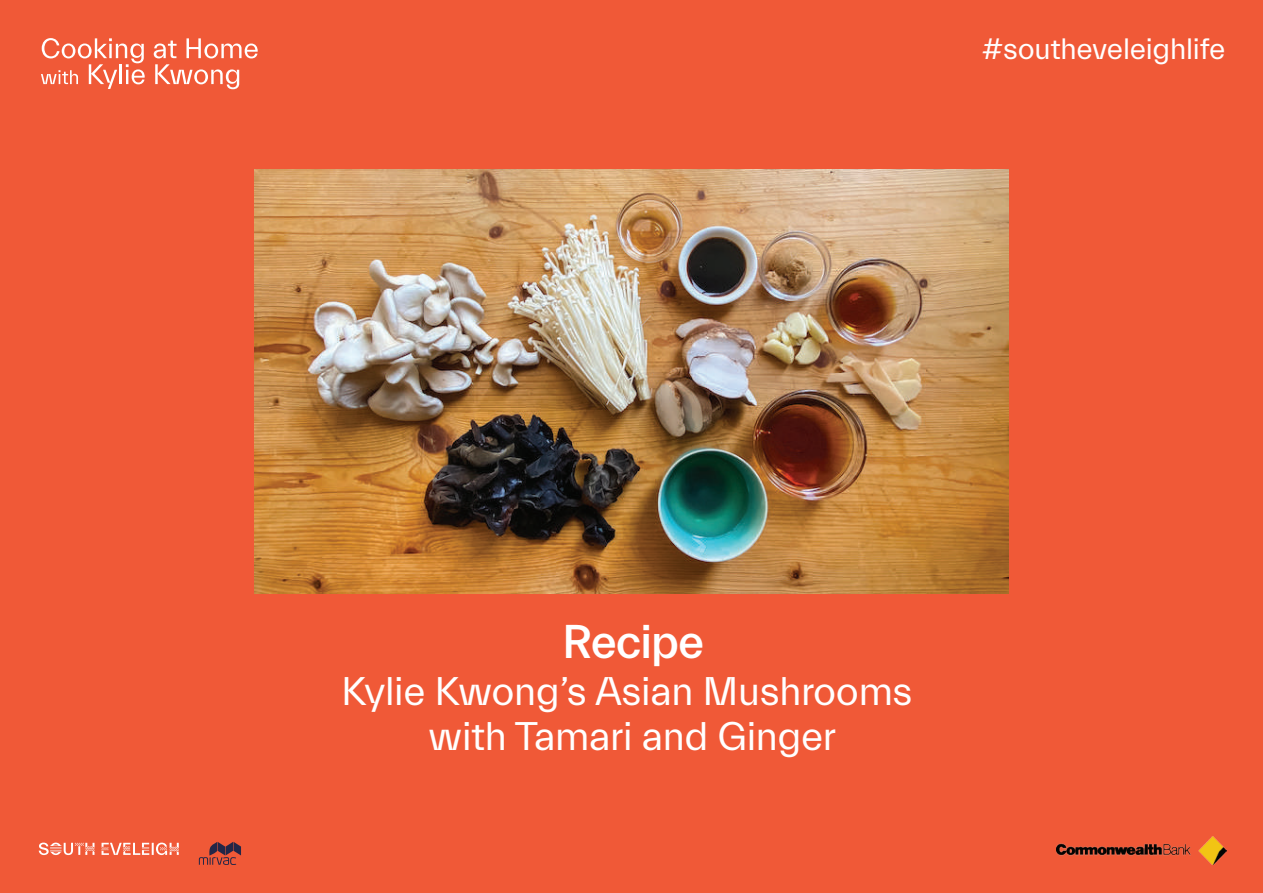
<style>
.page{position:relative;width:1263px;height:893px;background:#f05937}
.page>*{position:absolute;margin:0;border:0;box-sizing:border-box;transform-origin:0 0}
.t1{font:500 48px "Everett";letter-spacing:-.02em;color:#fff}
.t2{font:40.5px/45px "Everett";letter-spacing:-.01em;color:#fff;text-align:center}
.t3{font:29.85px "Everett";letter-spacing:-.01em;color:#fff}
</style>
<div class="page">
<svg style="left:39px;top:843px;width:140px;height:12px"></svg>
<img style="left:1056px;top:836px;width:170px;height:28px">
<svg style="left:199px;top:842px;width:42px;height:23px"></svg>
<svg style="left:154px;top:41px;width:23px;height:17px"></svg>
<svg style="left:186px;top:38px;width:72px;height:20px"></svg>
<svg style="left:41px;top:38px;width:104px;height:51px"></svg>
<svg style="left:155px;top:64px;width:84px;height:25px"></svg>
<img style="left:255px;top:170px;width:753px;height:424px">
<p class="t3" style="left:982px;top:32px;width:245px">#southeveleighlife</p>
<p class="t1" style="left:562px;top:616px;width:144px">Recipe</p>
<p class="t2" style="left:341px;top:670px;width:573px">Kylie Kwong’s Asian Mushrooms with Tamari and Ginger</p>
</div>
